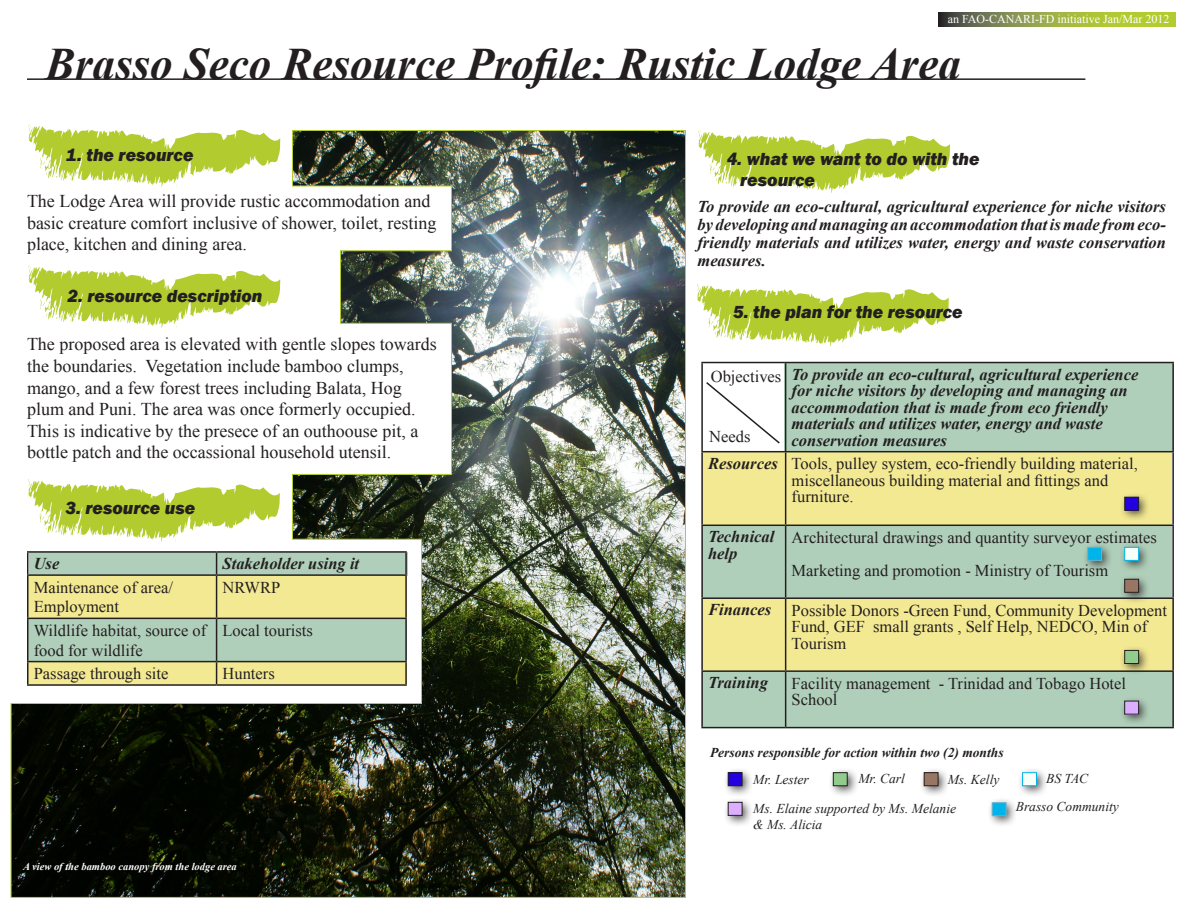
<style>
.page{position:relative;width:1188px;height:918px;background:#fff}
.page>*{position:absolute;margin:0;border:0;box-sizing:border-box;transform-origin:0 0}
.t1{font:italic 700 45px "Times New Roman";color:#231f20}
.t2{font:18px/21.6px "Times New Roman";color:#231f20}
.t3{font:italic 800 18px "Franklin Gothic";color:#231f20}
.t4{font:16.5px/16.5px "Times New Roman";color:#231f20}
.t5{font:italic 700 16.5px/16.5px "Times New Roman";color:#231f20}
.t6{font:italic 13.5px/16.2px "Times New Roman";color:#231f20}
.t7{font:italic 700 13.5px "Times New Roman";color:#231f20}
.t8{font:12px "Times New Roman";color:#fff}
.t9{font:italic 700 10.5px "Times New Roman";color:#fff}
</style>
<div class="page">
<hr style="left:27px;top:78px;width:1058px;height:2px;background:#231f20">
<svg style="left:698px;top:130px;width:252px;height:63px"></svg>
<svg style="left:939px;top:12px;width:237px;height:14px;background:#90a141"></svg>
<div style="left:702px;top:451px;width:470px;height:74px;background:#f3e992"></div>
<div style="left:703px;top:526px;width:469px;height:72px;background:#b0cfba"></div>
<div style="left:703px;top:598px;width:471px;height:73px;background:#f3e992"></div>
<div style="left:702px;top:671px;width:472px;height:57px;background:#b0cfba"></div>
<div style="left:784px;top:362px;width:390px;height:90px;background:#b0cfba"></div>
<hr style="left:701px;top:362px;width:84px;height:1px;background:#231f20">
<hr style="left:701px;top:363px;width:2px;height:88px;background:#231f20">
<hr style="left:701px;top:451px;width:84px;height:1px;background:#231f20">
<hr style="left:701px;top:452px;width:2px;height:73px;background:#231f20">
<hr style="left:785px;top:452px;width:1px;height:73px;background:#231f20">
<hr style="left:1172px;top:452px;width:2px;height:73px;background:#231f20">
<hr style="left:701px;top:525px;width:85px;height:1px;background:#231f20">
<hr style="left:701px;top:526px;width:2px;height:71px;background:#231f20">
<hr style="left:786px;top:525px;width:388px;height:1px;background:#231f20">
<hr style="left:785px;top:526px;width:1px;height:71px;background:#231f20">
<hr style="left:1172px;top:526px;width:2px;height:71px;background:#231f20">
<hr style="left:701px;top:597px;width:85px;height:2px;background:#231f20">
<hr style="left:701px;top:599px;width:2px;height:71px;background:#231f20">
<hr style="left:786px;top:597px;width:388px;height:2px;background:#231f20">
<hr style="left:785px;top:599px;width:1px;height:71px;background:#231f20">
<hr style="left:1172px;top:599px;width:2px;height:71px;background:#231f20">
<hr style="left:701px;top:670px;width:85px;height:2px;background:#231f20">
<hr style="left:701px;top:672px;width:2px;height:55px;background:#231f20">
<hr style="left:786px;top:670px;width:388px;height:2px;background:#231f20">
<hr style="left:785px;top:672px;width:1px;height:55px;background:#231f20">
<hr style="left:1172px;top:672px;width:2px;height:55px;background:#231f20">
<hr style="left:701px;top:727px;width:85px;height:1px;background:#231f20">
<hr style="left:786px;top:727px;width:388px;height:1px;background:#231f20">
<hr style="left:785px;top:362px;width:389px;height:1px;background:#231f20">
<hr style="left:785px;top:363px;width:1px;height:88px;background:#231f20">
<hr style="left:1172px;top:363px;width:2px;height:88px;background:#231f20">
<hr style="left:785px;top:451px;width:389px;height:1px;background:#231f20">
<svg style="left:706px;top:382px;width:74px;height:62px"></svg>
<svg style="left:697px;top:283px;width:252px;height:64px"></svg>
<div style="left:919px;top:767px;width:37px;height:37px;background:#231f20;opacity:.75"></div>
<div style="left:924px;top:773px;width:14px;height:13px;background:#997663"></div>
<div style="left:924px;top:772px;width:14px;height:14px;border:1px solid #231f20"></div>
<div style="left:723px;top:797px;width:37px;height:37px;background:#231f20;opacity:.75"></div>
<div style="left:728px;top:802px;width:14px;height:13px;background:#dbaeff"></div>
<div style="left:728px;top:802px;width:14px;height:14px;border:1px solid #231f20"></div>
<div style="left:987px;top:797px;width:37px;height:37px;background:#231f20;opacity:.75"></div>
<div style="left:992px;top:803px;width:14px;height:13px;background:#00b4e9;border:1px solid #6bb2cc"></div>
<div style="left:828px;top:767px;width:37px;height:37px;background:#231f20;opacity:.75"></div>
<div style="left:833px;top:773px;width:14px;height:13px;background:#91cc8c"></div>
<div style="left:833px;top:772px;width:14px;height:14px;border:1px solid #231f20"></div>
<div style="left:723px;top:767px;width:37px;height:37px;background:#231f20;opacity:.75"></div>
<div style="left:728px;top:773px;width:14px;height:13px;background:#2200df"></div>
<div style="left:728px;top:772px;width:14px;height:14px;border:1px solid #231f20"></div>
<div style="left:1017px;top:767px;width:37px;height:37px;background:#231f20;opacity:.75"></div>
<div style="left:1022px;top:772px;width:15px;height:14px;background:#f6fff8;border:1px solid #00b4e9"></div>
<div style="left:1119px;top:574px;width:37px;height:37px;background:#231f20;opacity:.75"></div>
<div style="left:1125px;top:579px;width:14px;height:13px;background:#997663"></div>
<div style="left:1125px;top:579px;width:14px;height:13px;border:1px solid #231f20"></div>
<div style="left:1119px;top:696px;width:37px;height:37px;background:#231f20;opacity:.75"></div>
<div style="left:1125px;top:701px;width:14px;height:13px;background:#dbaeff"></div>
<div style="left:1082px;top:542px;width:37px;height:37px;background:#231f20;opacity:.75"></div>
<div style="left:1088px;top:547px;width:14px;height:14px;background:#00b4e9;border:1px solid #6bb2cc"></div>
<div style="left:1119px;top:645px;width:37px;height:37px;background:#231f20;opacity:.75"></div>
<div style="left:1125px;top:650px;width:14px;height:14px;background:#91cc8c"></div>
<div style="left:1125px;top:650px;width:14px;height:14px;border:1px solid #231f20"></div>
<div style="left:1119px;top:492px;width:37px;height:37px;background:#231f20;opacity:.75"></div>
<div style="left:1125px;top:497px;width:14px;height:13px;background:#2200df"></div>
<div style="left:1125px;top:497px;width:14px;height:13px;border:1px solid #231f20"></div>
<div style="left:1119px;top:542px;width:37px;height:37px;background:#231f20;opacity:.75"></div>
<div style="left:1125px;top:547px;width:14px;height:14px;background:#f6fff8;border:1px solid #00b4e9"></div>
<img style="left:10px;top:130px;width:676px;height:768px">
<p class="t8" style="left:948px;top:10px;width:223px">an FAO-CANARI-FD initiative Jan/Mar 2012</p>
<p class="t1" style="left:45px;top:33px;width:917px">Brasso Seco Resource Profile: Rustic Lodge Area</p>
<p class="t3" style="left:66px;top:143px;width:129px">1. the resource</p>
<p class="t3" style="left:727px;top:147px;width:254px">4. what we want to do with the</p>
<p class="t3" style="left:740px;top:168px;width:76px">resource</p>
<p class="t2" style="left:27px;top:190px;width:411px">The Lodge Area will provide rustic accommodation and basic creature comfort inclusive of shower, toilet, resting place, kitchen and dining area.</p>
<p class="t5" style="left:698px;top:197px;width:470px;line-height:18px;text-align:justify">To provide an eco-cultural, agricultural experience for niche visitors by developing and managing an accommodation that is made from eco&shy;friendly materials and utilizes water, energy and waste conservation measures.</p>
<p class="t3" style="left:68px;top:284px;width:196px">2. resource description</p>
<p class="t2" style="left:27px;top:333px;width:411px">The proposed area is elevated with gentle slopes towards the boundaries. Vegetation include bamboo clumps, mango, and a few forest trees including Balata, Hog plum and Puni. The area was once formerly occupied.<br>This is indicative by the presece of an outhoouse pit, a bottle patch and the occassional household utensil.</p>
<p class="t3" style="left:66px;top:497px;width:131px">3. resource use</p>
<p class="t5" style="left:34px;top:555px;width:27px">Use</p>
<p class="t5" style="left:223px;top:555px;width:138px">Stakeholder using it</p>
<p class="t4" style="left:34px;top:577px;width:141px;line-height:19.8px">Maintenance of area/<br>Employment</p>
<p class="t4" style="left:223px;top:579px;width:59px">NRWRP</p>
<p class="t4" style="left:34px;top:620px;width:174px;line-height:19.8px">Wildlife habitat, source of food for wildlife</p>
<p class="t4" style="left:223px;top:622px;width:92px">Local tourists</p>
<p class="t4" style="left:34px;top:665px;width:136px">Passage through site</p>
<p class="t4" style="left:223px;top:665px;width:54px">Hunters</p>
<p class="t9" style="left:23px;top:859px;width:215px">A view of the bamboo canopy from the lodge area</p>
<p class="t3" style="left:733px;top:300px;width:231px">5. the plan for the resource</p>
<p class="t4" style="left:711px;top:368px;width:72px">Objectives</p>
<p class="t4" style="left:709px;top:428px;width:43px">Needs</p>
<p class="t5" style="left:792px;top:365px;width:348px">To provide an eco-cultural, agricultural experience for niche visitors by developing and managing an accommodation that is made from eco friendly materials and utilizes water, energy and waste conservation measures</p>
<p class="t5" style="left:708px;top:455px;width:71px">Resources</p>
<p class="t4" style="left:792px;top:455px;width:348px">Tools, pulley system, eco-friendly building material, miscellaneous building material and fittings and furniture.</p>
<p class="t5" style="left:708px;top:528px;width:68px">Technical help</p>
<p class="t4" style="left:792px;top:529px;width:367px">Architectural drawings and quantity surveyor estimates</p>
<p class="t4" style="left:792px;top:562px;width:318px">Marketing and promotion - Ministry of Tourism</p>
<p class="t5" style="left:708px;top:601px;width:65px">Finances</p>
<p class="t4" style="left:792px;top:602px;width:377px">Possible Donors -Green Fund, Community Development<br>Fund, GEF small grants , Self Help, NEDCO, Min of<br>Tourism</p>
<p class="t5" style="left:708px;top:674px;width:61px">Training</p>
<p class="t4" style="left:792px;top:675px;width:336px">Facility management - Trinidad and Tobago Hotel<br>School</p>
<p class="t7" style="left:710px;top:743px;width:295px">Persons responsible for action within two (2) months</p>
<p class="t6" style="left:753px;top:771px;width:57px">Mr. Lester</p>
<p class="t6" style="left:858px;top:770px;width:48px">Mr. Carl</p>
<p class="t6" style="left:1046px;top:770px;width:44px">BS TAC</p>
<p class="t6" style="left:948px;top:771px;width:53px">Ms. Kelly</p>
<p class="t6" style="left:753px;top:800px;width:204px">Ms. Elaine supported by Ms. Melanie &amp; Ms. Alicia</p>
<p class="t6" style="left:1016px;top:799px;width:105px">Brasso Community</p>
</div>
